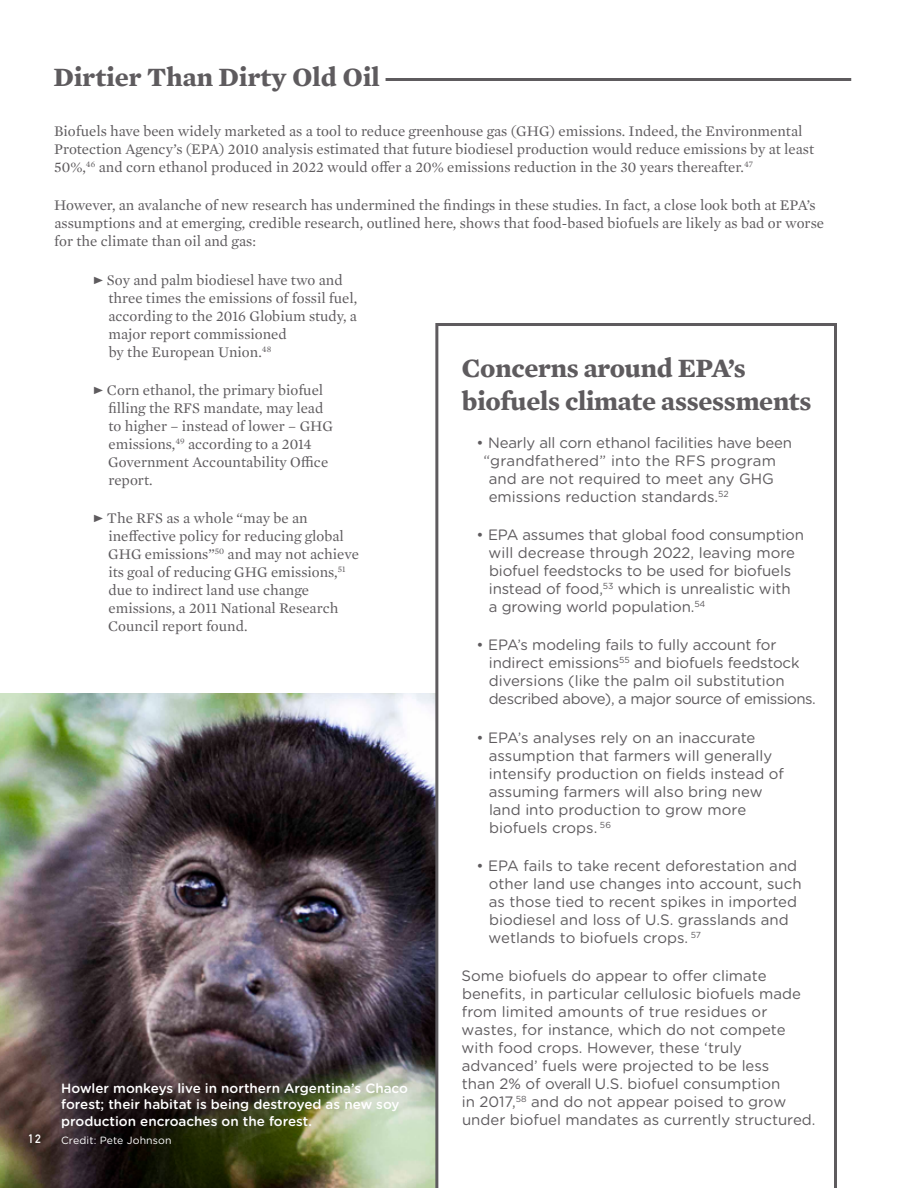
<style>
.page{position:relative;width:918px;height:1188px;background:#fff}
.page>*{position:absolute;margin:0;border:0;box-sizing:border-box;transform-origin:0 0}
.t1{font:700 27px/33px "Mercury Text G4";letter-spacing:-.01em;color:#5e5b5e}
.t2{font:15px/18px "Gotham Rounded";color:#5e5b5e}
.t3{font:15px/18px "Mercury Text G1";color:#5e5b5e}
.t4{font:500 13.5px/16.2px "Gotham Rounded";color:#fff}
.t5{font:700 12px "DIN Alternate";color:#fff}
.t6{font:10.5px "Gotham Rounded";letter-spacing:.01em;color:#fff}
</style>
<div class="page">
<img style="left:0;top:693px;width:435px;height:495px">
<svg style="left:435px;top:323px;width:402px;height:865px"></svg>
<hr style="left:386px;top:78px;width:465px;height:3px;background:#5e5b5e">
<h1 class="t1" style="left:54px;top:59px;width:328px">Dirtier Than Dirty Old Oil</h1>
<p class="t3" style="left:54px;top:121px;width:762px">Biofuels have been widely marketed as a tool to reduce greenhouse gas (GHG) emissions. Indeed, the Environmental<br>Protection Agency’s (EPA) 2010 analysis estimated that future biodiesel production would reduce emissions by at least<br>50%,<sup>46</sup> and corn ethanol produced in 2022 would offer a 20% emissions reduction in the 30 years thereafter.<sup>47</sup></p>
<p class="t3" style="left:54px;top:196px;width:772px">However, an avalanche of new research has undermined the findings in these studies. In fact, a close look both at EPA’s assumptions and at emerging, credible research, outlined here, shows that food-based biofuels are likely as bad or worse for the climate than oil and gas:</p>
<p class="t3" style="left:108px;top:270px;width:250px;text-indent:-16px">• Soy and palm biodiesel have two and three times the emissions of fossil fuel, according to the 2016 Globium study, a major report commissioned<br>by the European Union.<sup>48</sup></p>
<p class="t3" style="left:108px;top:380px;width:227px;text-indent:-16px">• Corn ethanol, the primary biofuel filling the RFS mandate, may lead to higher – instead of lower – GHG emissions,<sup>49</sup> according to a 2014<br>Government Accountability Office report.</p>
<p class="t3" style="left:108px;top:508px;width:252px;text-indent:-16px">• The RFS as a whole “may be an ineffective policy for reducing global GHG emissions”<sup>50</sup> and may not achieve its goal of reducing GHG emissions,<sup>51 </sup>due to indirect land use change emissions, a 2011 National Research Council report found.</p>
<h1 class="t1" style="left:462px;top:350px;width:352px">Concerns around EPA’s biofuels climate assessments</h1>
<p class="t2" style="left:477px;top:433px;width:317px">• Nearly all corn ethanol facilities have been</p>
<p class="t2" style="left:484px;top:451px;width:294px">“grandfathered” into the RFS program</p>
<p class="t2" style="left:489px;top:469px;width:287px">and are not required to meet any GHG</p>
<p class="t2" style="left:489px;top:487px;width:241px">emissions reduction standards.<sup>52</sup></p>
<p class="t2" style="left:489px;top:525px;width:317px;text-indent:-12px">• EPA assumes that global food consumption will decrease through 2022, leaving more biofuel feedstocks to be used for biofuels instead of food,<sup>53</sup> which is unrealistic with<br>a growing world population.<sup>54</sup></p>
<p class="t2" style="left:489px;top:635px;width:329px;text-indent:-12px">• EPA’s modeling fails to fully account for indirect emissions<sup>55</sup> and biofuels feedstock diversions (like the palm oil substitution described above), a major source of emissions.</p>
<p class="t2" style="left:489px;top:728px;width:297px;text-indent:-12px">• EPA’s analyses rely on an inaccurate assumption that farmers will generally intensify production on fields instead of assuming farmers will also bring new land into production to grow more biofuels crops. <sup>56</sup></p>
<p class="t2" style="left:489px;top:856px;width:315px;text-indent:-12px">• EPA fails to take recent deforestation and other land use changes into account, such as those tied to recent spikes in imported biodiesel and loss of U.S. grasslands and wetlands to biofuels crops. <sup>57</sup></p>
<p class="t2" style="left:462px;top:966px;width:356px">Some biofuels do appear to offer climate benefits, in particular cellulosic biofuels made from limited amounts of true residues or wastes, for instance, which do not compete with food crops. However, these ‘truly advanced’ fuels were projected to be less<br>than 2% of overall U.S. biofuel consumption<br>in 2017,<sup>58</sup> and do not appear poised to grow under biofuel mandates as currently structured.</p>
<p class="t4" style="left:61px;top:1080px;width:348px">Howler monkeys live in northern Argentina’s Chaco forest; their habitat is being destroyed as new soy production encroaches on the forest.</p>
<p class="t5" style="left:28px;top:1130px;width:14px">12</p>
<p class="t6" style="left:61px;top:1133px;width:112px">Credit: Pete Johnson</p>
</div>
